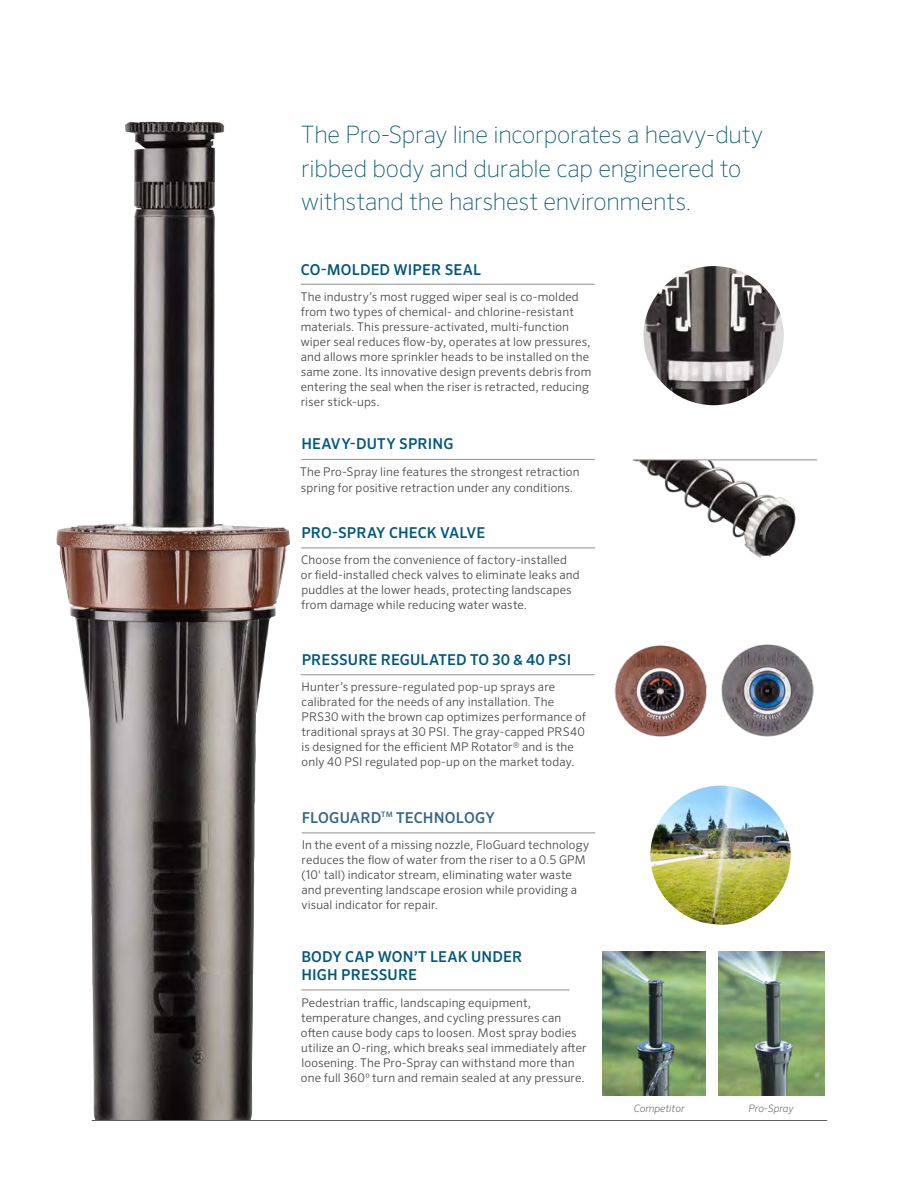
<style>
.page{position:relative;width:918px;height:1188px;background:#fff}
.page>*{position:absolute;margin:0;border:0;box-sizing:border-box;transform-origin:0 0}
.t1{font:100 24px/33.8px "Sero Pro";letter-spacing:-.01em;color:#005676}
.t2{font:500 15px/18px "Sero Pro";letter-spacing:.01em;color:#00577e}
.t3{font:500 15px "Sero Pro";letter-spacing:.01em;color:#346784}
.t4{font:300 12px/15px "Sero Pro";letter-spacing:.01em;color:#454545}
.t5{font:italic 200 10.2px "Sero Pro";color:#454545}
</style>
<div class="page">
<img style="left:56px;top:121px;width:234px;height:999px">
<hr style="left:92px;top:1120px;width:735px;height:1px;background:#615d59">
<img style="left:603px;top:951px;width:103px;height:144px">
<img style="left:718px;top:952px;width:107px;height:143px">
<img style="left:644px;top:266px;width:140px;height:139px">
<hr style="left:301px;top:284px;width:294px;height:1px;background:#a19b97">
<hr style="left:301px;top:547px;width:294px;height:1px;background:#a19b97">
<img style="left:721px;top:644px;width:93px;height:93px">
<img style="left:614px;top:645px;width:93px;height:92px">
<hr style="left:301px;top:674px;width:294px;height:1px;background:#a19b97">
<hr style="left:301px;top:989px;width:269px;height:2px;background:#a19b97">
<hr style="left:301px;top:459px;width:294px;height:1px;background:#a19b97">
<img style="left:632px;top:460px;width:178px;height:98px">
<hr style="left:633px;top:459px;width:184px;height:1px;background:#a19b97">
<hr style="left:302px;top:832px;width:293px;height:1px;background:#a19b97">
<img style="left:650px;top:786px;width:141px;height:139px">
<h1 class="t1" style="left:301px;top:117px;width:463px">The Pro-Spray line incorporates a heavy-duty ribbed body and durable cap engineered to withstand the harshest environments.</h1>
<p class="t2" style="left:301px;top:261px;width:182px">CO-MOLDED WIPER SEAL</p>
<p class="t4" style="left:301px;top:289px;width:292px">The industry’s most rugged wiper seal is co-molded from two types of chemical- and chlorine-resistant materials. This pressure-activated, multi-function wiper seal reduces flow-by, operates at low pressures, and allows more sprinkler heads to be installed on the same zone. Its innovative design prevents debris from entering the seal when the riser is retracted, reducing riser stick-ups.</p>
<p class="t2" style="left:301px;top:434px;width:154px">HEAVY-DUTY SPRING</p>
<p class="t4" style="left:300px;top:463px;width:281px;line-height:16.5px">The Pro-Spray line features the strongest retraction spring for positive retraction under any conditions.</p>
<p class="t2" style="left:301px;top:524px;width:185px">PRO-SPRAY CHECK VALVE</p>
<p class="t4" style="left:301px;top:552px;width:280px">Choose from the convenience of factory-installed or field-installed check valves to eliminate leaks and puddles at the lower heads, protecting landscapes from damage while reducing water waste.</p>
<p class="t2" style="left:302px;top:651px;width:271px">PRESSURE REGULATED TO 30 &amp; 40 PSI</p>
<p class="t4" style="left:302px;top:679px;width:286px">Hunter’s pressure-regulated pop-up sprays are calibrated for the needs of any installation. The PRS30 with the brown cap optimizes performance of traditional sprays at 30 PSI. The gray-capped PRS40 is designed for the efficient MP Rotator® and is the only 40 PSI regulated pop-up on the market today.</p>
<p class="t3" style="left:302px;top:809px;width:195px">FLOGUARD<sup>TM</sup> TECHNOLOGY</p>
<p class="t4" style="left:301px;top:837px;width:289px">In the event of a missing nozzle, FloGuard technology reduces the flow of water from the riser to a 0.5 GPM (10' tall) indicator stream, eliminating water waste and preventing landscape erosion while providing a visual indicator for repair.</p>
<p class="t2" style="left:301px;top:948px;width:223px">BODY CAP WON’T LEAK UNDER<br>HIGH PRESSURE</p>
<p class="t4" style="left:301px;top:995px;width:287px">Pedestrian traffic, landscaping equipment, temperature changes, and cycling pressures can often cause body caps to loosen. Most spray bodies utilize an O-ring, which breaks seal immediately after loosening. The Pro-Spray can withstand more than one full 360º turn and remain sealed at any pressure.</p>
<p class="t5" style="left:634px;top:1103px;width:52px">Competitor</p>
<p class="t5" style="left:749px;top:1103px;width:47px">Pro-Spray</p>
</div>
